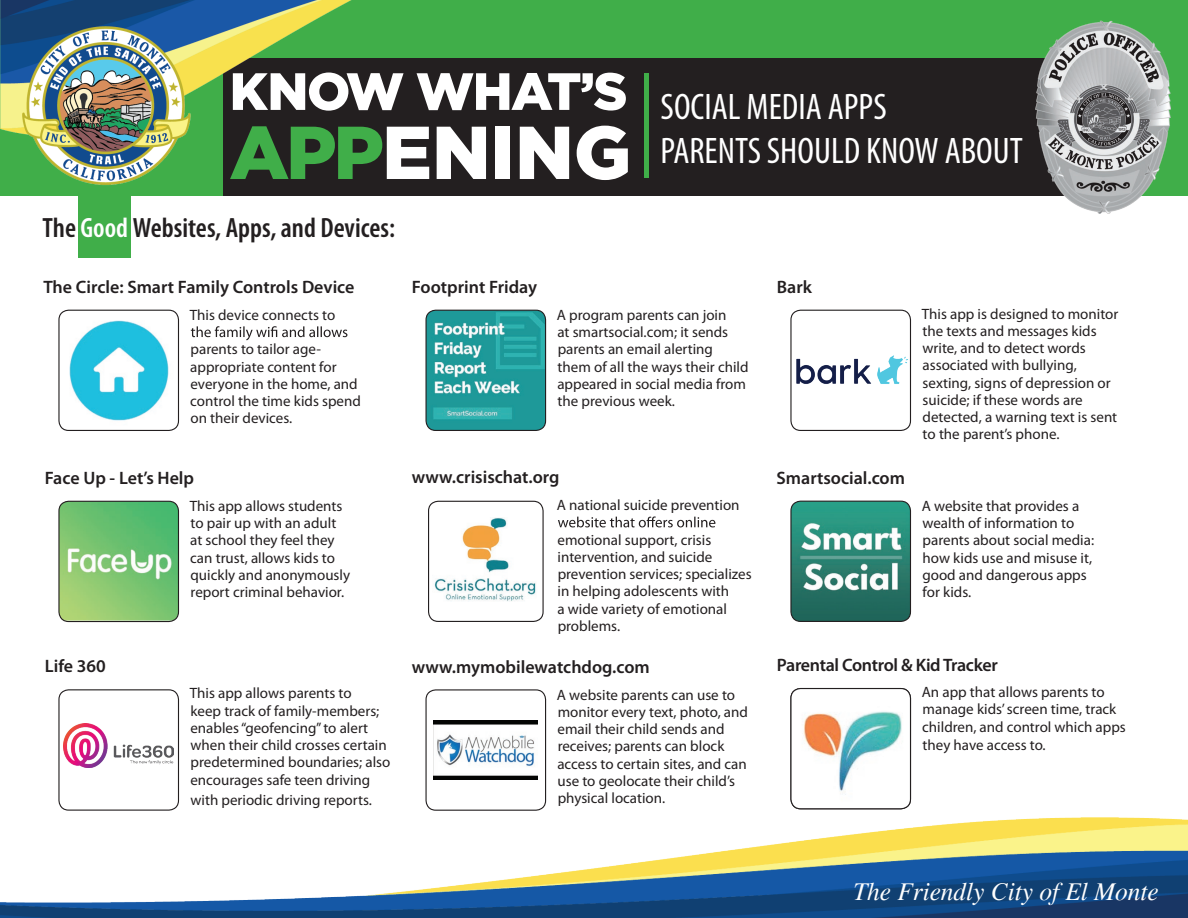
<style>
.page{position:relative;width:1188px;height:918px;background:#fff}
.page>*{position:absolute;margin:0;border:0;box-sizing:border-box;transform-origin:0 0}
.t1{font:900 74.7px "Gotham";color:#fff}
.t2{font:900 52.35px "Gotham";letter-spacing:-.03em;color:#fff}
.t3{font:condensed 37.05px/44.5px "Myriad Pro";color:#fff}
.t4{font:600 condensed 28.05px "Myriad Pro";color:#231f20}
.t5{font:italic 25.35px "Times";color:#fff}
.t6{font:600 18px "Myriad Pro";color:#231f20}
.t7{font:600 18px "Myriad Pro";letter-spacing:-.02em;color:#231f20}
.t8{font:15px/17.2px "Myriad Pro";color:#231f20}
.s1{color:#40ae49}
.s2{color:#fff}
</style>
<div class="page">
<div style="left:0;top:0;width:1188px;height:196px;background:#40ae49"></div>
<div style="left:223px;top:58px;width:860px;height:138px;background:#231f20"></div>
<hr style="left:644px;top:74px;width:4px;height:104px;background:#40ae49">
<div style="left:78px;top:192px;width:53px;height:66px;background:#40ae49"></div>
<svg style="left:191px;top:326px;width:156px;height:14px"></svg>
<svg style="left:558px;top:516px;width:157px;height:11px"></svg>
<img style="left:59px;top:310px;width:119px;height:120px">
<div style="left:58px;top:310px;width:121px;height:121px;border:1px solid #231f20;border-radius:10px"></div>
<img style="left:426px;top:310px;width:120px;height:120px">
<div style="left:425px;top:310px;width:121px;height:121px;border:1px solid #231f20;border-radius:10px"></div>
<img style="left:792px;top:310px;width:118px;height:120px">
<div style="left:790px;top:310px;width:121px;height:121px;border:1px solid #231f20;border-radius:10px"></div>
<img style="left:64px;top:724px;width:110px;height:43px">
<div style="left:58px;top:689px;width:121px;height:122px;border:1px solid #231f20;border-radius:10px"></div>
<img style="left:791px;top:689px;width:119px;height:120px">
<img style="left:434px;top:517px;width:102px;height:84px">
<div style="left:428px;top:501px;width:116px;height:121px;border:1px solid #231f20;border-radius:10px"></div>
<img style="left:434px;top:721px;width:104px;height:58px">
<div style="left:425px;top:689px;width:121px;height:122px;border:1px solid #231f20;border-radius:10px"></div>
<img style="left:59px;top:501px;width:119px;height:120px">
<div style="left:58px;top:501px;width:121px;height:121px;border:1px solid #231f20;border-radius:10px"></div>
<img style="left:791px;top:501px;width:119px;height:120px">
<div style="left:790px;top:501px;width:121px;height:121px;border:1px solid #231f20;border-radius:10px"></div>
<div style="left:790px;top:688px;width:121px;height:121px;border:1px solid #231f20;border-radius:10px"></div>
<img style="left:0;top:817px;width:1188px;height:101px">
<img style="left:1036px;top:20px;width:135px;height:193px">
<img style="left:0;top:0;width:352px;height:185px">
<h2 class="t2" style="left:230px;top:61px;width:399px">KNOW WHAT’S</h2>
<h1 class="t1" style="left:230px;top:109px;width:403px"><span class="s1">APP</span>ENING</h1>
<h3 class="t3" style="left:661px;top:85px;width:364px">SOCIAL MEDIA APPS<br>PARENTS SHOULD KNOW ABOUT</h3>
<h3 class="t4" style="left:43px;top:213px;width:354px">The <span class="s2">Good</span> Websites, Apps, and Devices:</h3>
<p class="t6" style="left:43px;top:277px;width:313px">The Circle: Smart Family Controls Device</p>
<p class="t8" style="left:190px;top:306px;width:147px">This device connects to</p>
<p class="t8" style="left:190px;top:341px;width:172px">parents to tailor age&shy;appropriate content for everyone in the home, and control the time kids spend on their devices.</p>
<p class="t6" style="left:412px;top:277px;width:127px">Footprint Friday</p>
<p class="t8" style="left:557px;top:306px;width:193px">A program parents can join<br>at smartsocial.com; it sends parents an email alerting them of all the ways their child appeared in social media from the previous week.</p>
<p class="t6" style="left:45px;top:468px;width:151px">Face Up - Let’s Help</p>
<p class="t8" style="left:190px;top:497px;width:162px">This app allows students to pair up with an adult at school they feel they can trust, allows kids to quickly and anonymously report criminal behavior.</p>
<p class="t6" style="left:45px;top:656px;width:63px">Life 360</p>
<p class="t8" style="left:190px;top:685px;width:202px">This app allows parents to<br>keep track of family-members; enables “geofencing” to alert when their child crosses certain predetermined boundaries; also encourages safe teen driving</p>
<p class="t8" style="left:191px;top:791px;width:183px">with periodic driving reports.</p>
<p class="t6" style="left:412px;top:467px;width:149px">www.crisischat.org</p>
<p class="t8" style="left:557px;top:497px;width:184px">A national suicide prevention</p>
<p class="t8" style="left:557px;top:531px;width:196px">emotional support, crisis intervention, and suicide prevention services; specializes in helping adolescents with<br>a wide variety of emotional problems.</p>
<p class="t6" style="left:412px;top:656px;width:240px">www.mymobilewatchdog.com</p>
<p class="t8" style="left:557px;top:686px;width:193px">A website parents can use to monitor every text, photo, and email their child sends and receives; parents can block access to certain sites, and can use to geolocate their child’s physical location.</p>
<p class="t6" style="left:777px;top:277px;width:37px">Bark</p>
<p class="t6" style="left:777px;top:468px;width:130px">Smartsocial.com</p>
<p class="t8" style="left:922px;top:305px;width:198px">This app is designed to monitor the texts and messages kids write, and to detect words associated with bullying, sexting, signs of depression or suicide; if these words are detected, a warning text is sent to the parent’s phone.</p>
<p class="t8" style="left:922px;top:497px;width:174px">A website that provides a wealth of information to parents about social media: how kids use and misuse it, good and dangerous apps for kids.</p>
<p class="t7" style="left:777px;top:655px;width:222px">Parental Control &amp; Kid Tracker</p>
<p class="t8" style="left:922px;top:683px;width:205px">An app that allows parents to manage kids’ screen time, track children, and control which apps they have access to.</p>
<h3 class="t5" style="left:853px;top:877px;width:307px">The Friendly City of El Monte</h3>
</div>
